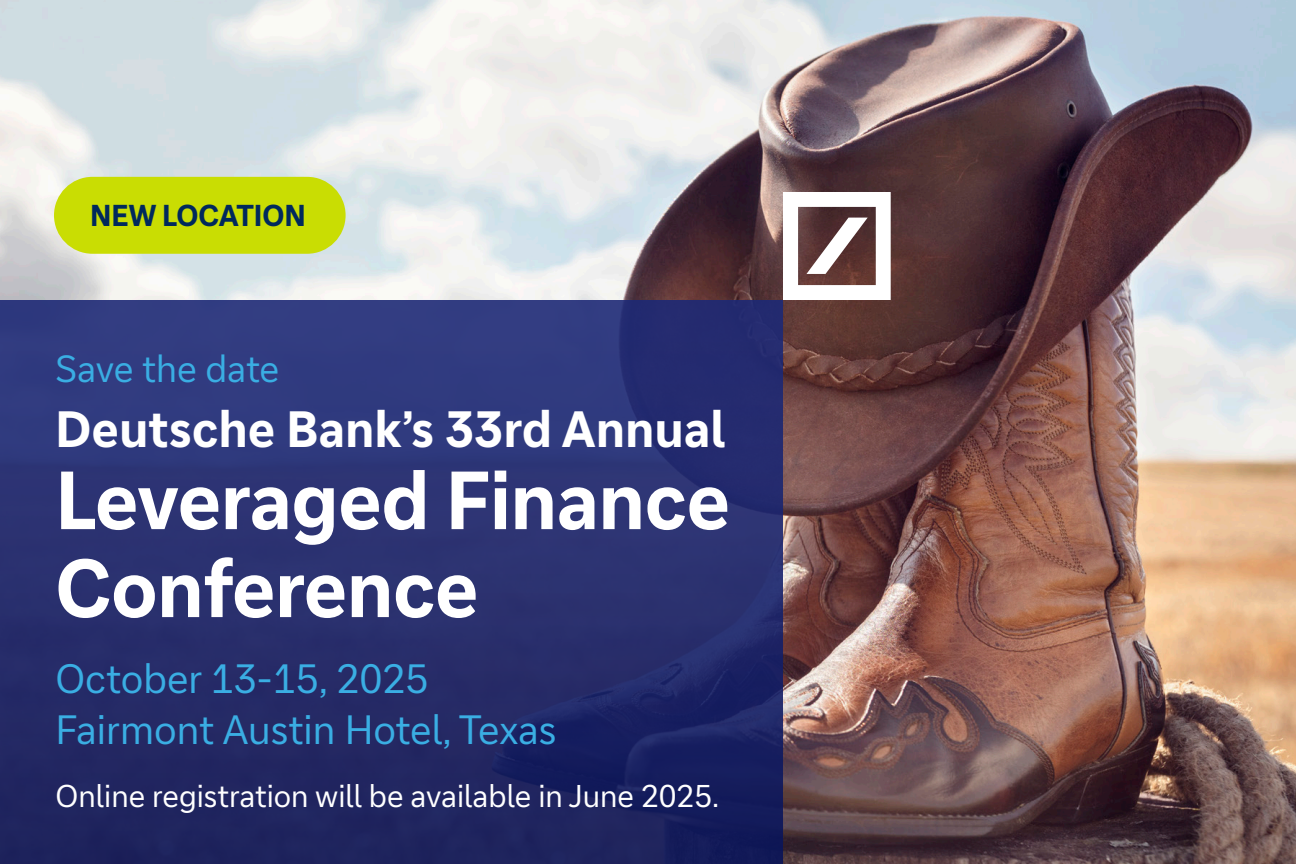
<style>
.page{position:relative;width:1296px;height:864px;background:#fff}
.page>*{position:absolute;margin:0;border:0;box-sizing:border-box;transform-origin:0 0}
.t1{font:700 77.7px/87.9px "Deutsche Bank";color:#fff}
.t2{font:700 48.6px "Deutsche Bank";letter-spacing:.01em;color:#fff}
.t3{font:39px "Deutsche Bank";color:#3aaee3}
.t4{font:36px "Deutsche Bank";letter-spacing:-.005em;color:#3aaee3}
.t5{font:30px "Deutsche Bank";color:#fff}
.t6{font:700 28.8px "Deutsche Bank";color:#00295c}
</style>
<div class="page">
<img style="left:0;top:0;width:1296px;height:864px">
<svg style="left:0;top:300px;width:783px;height:564px"></svg>
<svg style="left:783px;top:192px;width:108px;height:108px"></svg>
<div style="left:54px;top:177px;width:292px;height:77px;background:#c9dd03;border-radius:38px"></div>
<p class="t6" style="left:90px;top:198px;width:217px">NEW LOCATION</p>
<p class="t4" style="left:56px;top:348px;width:225px">Save the date</p>
<p class="t2" style="left:56px;top:400px;width:672px">Deutsche Bank’s 33rd Annual</p>
<p class="t1" style="left:56px;top:457px;width:676px">Leveraged Finance<br>Conference</p>
<p class="t3" style="left:56px;top:656px;width:375px">October 13-15, 2025</p>
<p class="t3" style="left:56px;top:707px;width:502px">Fairmont Austin Hotel, Texas</p>
<p class="t5" style="left:56px;top:778px;width:665px">Online registration will be available in June 2025.</p>
</div>
